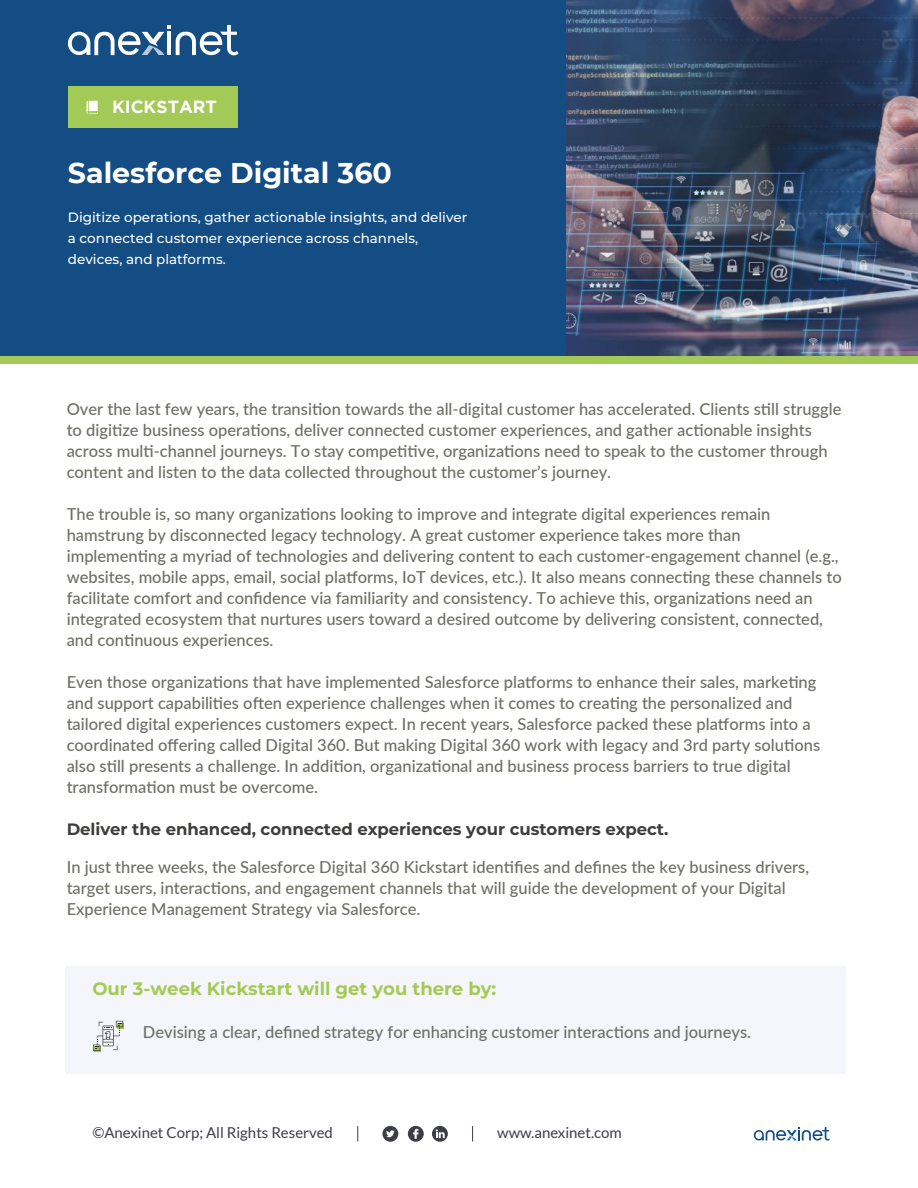
<style>
.page{position:relative;width:918px;height:1188px;background:#fff}
.page>*{position:absolute;margin:0;border:0;box-sizing:border-box;transform-origin:0 0}
.t1{font:700 28.5px "Montserrat";color:#fff}
.t2{font:700 18px "Montserrat";color:#a4ca53}
.t3{font:700 17.55px "Gotham";color:#fff}
.t4{font:500 16.5px/21px "Lato";color:#6e6e68}
.t5{font:700 16.5px "Montserrat";letter-spacing:-.005em;color:#3d3d3b}
.t6{font:15px "Lato";color:#3c3d48}
.t7{font:500 13.5px/21px "Montserrat";color:#fff}
</style>
<div class="page">
<img style="left:566px;top:0;width:352px;height:357px">
<div style="left:0;top:0;width:566px;height:357px;background:#134d84"></div>
<svg style="left:68px;top:25px;width:171px;height:30px"></svg>
<div style="left:0;top:357px;width:918px;height:7px;background:#a3c956"></div>
<svg style="left:357px;top:1126px;width:1px;height:16px"></svg>
<svg style="left:472px;top:1126px;width:1px;height:16px"></svg>
<svg style="left:754px;top:1127px;width:76px;height:14px"></svg>
<div style="left:382px;top:1126px;width:16px;height:16px;background:#3c3d48;border-radius:50%"></div>
<svg style="left:408px;top:1126px;width:16px;height:16px"></svg>
<svg style="left:432px;top:1126px;width:16px;height:16px"></svg>
<svg style="left:386px;top:1130px;width:9px;height:8px"></svg>
<svg style="left:413px;top:1129px;width:6px;height:10px"></svg>
<svg style="left:436px;top:1129px;width:9px;height:9px"></svg>
<div style="left:65px;top:966px;width:781px;height:108px;background:#f2f4fa"></div>
<div style="left:94px;top:1046px;width:7px;height:6px;background:#9cbf53"></div>
<svg style="left:93px;top:1021px;width:30px;height:30px"></svg>
<div style="left:68px;top:86px;width:170px;height:42px;background:#a3c956"></div>
<svg style="left:87px;top:101px;width:11px;height:13px"></svg>
<p class="t3" style="left:112px;top:97px;width:107px">KICKSTART</p>
<h1 class="t1" style="left:68px;top:152px;width:325px">Salesforce Digital 360</h1>
<p class="t7" style="left:68px;top:206px;width:401px">Digitize operations, gather actionable insights, and deliver a connected customer experience across channels, devices, and platforms.</p>
<p class="t4" style="left:67px;top:398px;width:776px">Over the last few years, the transition towards the all-digital customer has accelerated. Clients still struggle to digitize business operations, deliver connected customer experiences, and gather actionable insights across multi-channel journeys. To stay competitive, organizations need to speak to the customer through content and listen to the data collected throughout the customer’s journey.</p>
<p class="t4" style="left:67px;top:503px;width:777px">The trouble is, so many organizations looking to improve and integrate digital experiences remain hamstrung by disconnected legacy technology. A great customer experience takes more than implementing a myriad of technologies and delivering content to each customer-engagement channel (e.g., websites, mobile apps, email, social platforms, IoT devices, etc.). It also means connecting these channels to facilitate comfort and confidence via familiarity and consistency. To achieve this, organizations need an integrated ecosystem that nurtures users toward a desired outcome by delivering consistent, connected, and continuous experiences.</p>
<p class="t4" style="left:67px;top:671px;width:755px">Even those organizations that have implemented Salesforce platforms to enhance their sales, marketing and support capabilities often experience challenges when it comes to creating the personalized and tailored digital experiences customers expect. In recent years, Salesforce packed these platforms into a coordinated offering called Digital 360. But making Digital 360 work with legacy and 3rd party solutions also still presents a challenge. In addition, organizational and business process barriers to true digital transformation must be overcome.</p>
<p class="t5" style="left:67px;top:817px;width:603px">Deliver the enhanced, connected experiences your customers expect.</p>
<p class="t4" style="left:67px;top:855px;width:744px">In just three weeks, the Salesforce Digital 360 Kickstart identifies and defines the key business drivers, target users, interactions, and engagement channels that will guide the development of your Digital<br>Experience Management Strategy via Salesforce.</p>
<p class="t2" style="left:92px;top:976px;width:405px">Our 3-week Kickstart will get you there by:</p>
<p class="t4" style="left:143px;top:1021px;width:610px">Devising a clear, defined strategy for enhancing customer interactions and journeys.</p>
<p class="t6" style="left:92px;top:1125px;width:242px">©Anexinet Corp; All Rights Reserved</p>
<p class="t6" style="left:497px;top:1125px;width:126px">www.anexinet.com</p>
</div>
